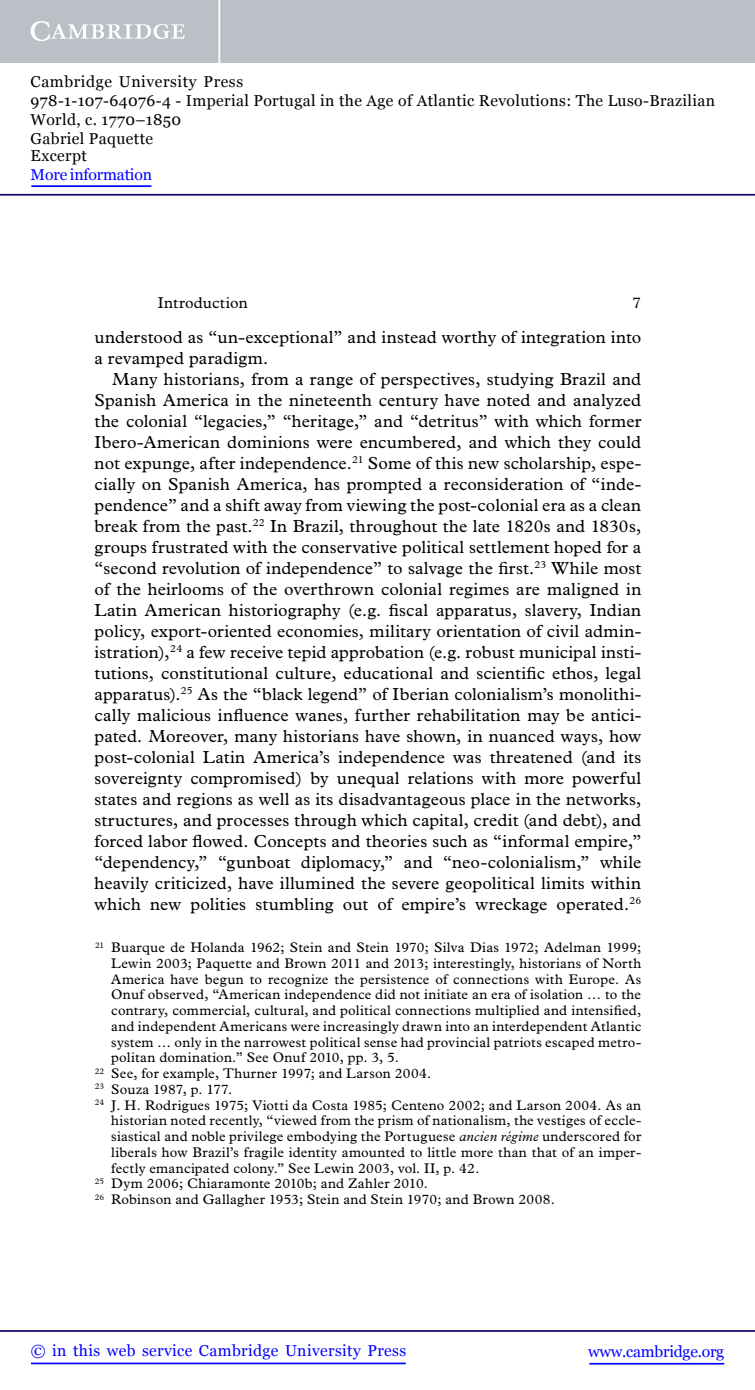
<style>
.page{position:relative;width:755px;height:1390px;background:#fff}
.page>*{position:absolute;margin:0;border:0;box-sizing:border-box;transform-origin:0 0}
.t1{font:17.5px/21px "Plantin Std";letter-spacing:.01em;color:#000}
.t2{font:15.75px/18.6px "Georgia";letter-spacing:.025em;color:#000}
.t3{font:15.75px "Georgia";letter-spacing:.025em;color:#00f}
.t4{font:15.75px "Georgia";letter-spacing:-.015em;color:#00f}
.t5{font:15.75px "Georgia";letter-spacing:-.01em;color:#00f}
.t6{font:15.75px "Plantin Std";letter-spacing:.015em;color:#000}
.t7{font:14px "Plantin Std";letter-spacing:.02em;color:#000}
.s1{font-style:italic}
</style>
<div class="page">
<hr style="left:589px;top:1363px;width:134px;height:1px;background:#00f">
<hr style="left:0;top:1330px;width:754px;height:2px;background:#150666">
<hr style="left:31px;top:1362px;width:374px;height:2px;background:#00f">
<div style="left:0;top:0;width:754px;height:63px;background:#bac0c6"></div>
<svg style="left:31px;top:21px;width:154px;height:20px"></svg>
<hr style="left:218px;top:0;width:2px;height:63px;background:#fff">
<hr style="left:0;top:194px;width:754px;height:2px;background:#150666">
<hr style="left:31px;top:185px;width:120px;height:2px;background:#00f">
<p class="t2" style="left:31px;top:73px;width:685px">Cambridge University Press<br>978-1-107-64076-4 - Imperial Portugal in the Age of Atlantic Revolutions: The Luso-Brazilian World, c. 1770–1850<br>Gabriel Paquette<br>Excerpt</p>
<p class="t5" style="left:31px;top:165px;width:123px">More information</p>
<p class="t6" style="left:158px;top:297px;width:91px">Introduction</p>
<p class="t6" style="left:632px;top:297px;width:10px">7</p>
<p class="t1" style="left:95px;top:328px;width:547px">understood as “un-exceptional” and instead worthy of integration into a revamped paradigm.</p>
<p class="t1" style="left:95px;top:370px;width:548px;text-align:justify;text-indent:18px">Many historians, from a range of perspectives, studying Brazil and Spanish America in the nineteenth century have noted and analyzed the colonial “legacies,” “heritage,” and “detritus” with which former Ibero-American dominions were encumbered, and which they could not expunge, after independence. <sup>21</sup> Some of this new scholarship, espe&shy;cially on Spanish America, has prompted a reconsideration of “inde&shy;pendence” and a shift away from viewing the post-colonial era as a clean break from the past. <sup>22</sup> In Brazil, throughout the late 1820s and 1830s, groups frustrated with the conservative political settlement hoped for a “second revolution of independence” to salvage the first. <sup>23</sup> While most of the heirlooms of the overthrown colonial regimes are maligned in Latin American historiography (e.g. fiscal apparatus, slavery, Indian policy, export-oriented economies, military orientation of civil admin&shy;istration), <sup>24</sup> a few receive tepid approbation (e.g. robust municipal insti&shy;tutions, constitutional culture, educational and scientific ethos, legal apparatus). <sup>25</sup> As the “black legend” of Iberian colonialism’s monolithi&shy;cally malicious influence wanes, further rehabilitation may be antici&shy;pated. Moreover, many historians have shown, in nuanced ways, how post-colonial Latin America’s independence was threatened (and its sovereignty compromised) by unequal relations with more powerful states and regions as well as its disadvantageous place in the networks, structures, and processes through which capital, credit (and debt), and forced labor flowed. Concepts and theories such as “informal empire,” “dependency,” “gunboat diplomacy,” and “neo-colonialism,” while heavily criticized, have illumined the severe geopolitical limits within which new polities stumbling out of empire’s wreckage operated. <sup>26</sup></p>
<p class="t7" style="left:95px;top:942px;width:547px"><sup>21</sup> Buarque de Holanda 1962 ; Stein and Stein 1970 ; Silva Dias 1972 ; Adelman 1999 ;</p>
<p class="t7" style="left:111px;top:958px;width:531px">Lewin 2003 ; Paquette and Brown 2011 and 2013 ; interestingly, historians of North</p>
<p class="t7" style="left:111px;top:974px;width:531px">America have begun to recognize the persistence of connections with Europe. As</p>
<p class="t7" style="left:111px;top:990px;width:531px">Onuf observed, “American independence did not initiate an era of isolation … to the</p>
<p class="t7" style="left:111px;top:1005px;width:531px">contrary, commercial, cultural, and political connections multiplied and intensified,</p>
<p class="t7" style="left:111px;top:1021px;width:531px">and independent Americans were increasingly drawn into an interdependent Atlantic</p>
<p class="t7" style="left:111px;top:1037px;width:531px">system … only in the narrowest political sense had provincial patriots escaped metro-</p>
<p class="t7" style="left:111px;top:1053px;width:289px">politan domination.” See Onuf 2010 , pp. 3, 5.</p>
<p class="t7" style="left:95px;top:1068px;width:337px"><sup>22</sup> See, for example, Thurner 1997 ; and Larson 2004 .</p>
<p class="t7" style="left:95px;top:1084px;width:139px"><sup>23</sup> Souza 1987 , p. 177.</p>
<p class="t7" style="left:95px;top:1100px;width:547px"><sup>24</sup> J. H. Rodrigues 1975 ; Viotti da Costa 1985 ; Centeno 2002 ; and Larson 2004. As an</p>
<p class="t7" style="left:111px;top:1116px;width:531px">historian noted recently, “viewed from the prism of nationalism, the vestiges of eccle-</p>
<p class="t7" style="left:111px;top:1131px;width:531px">siastical and noble privilege embodying the Portuguese <span class="s1">ancien r é gime</span> underscored for</p>
<p class="t7" style="left:111px;top:1147px;width:531px">liberals how Brazil’s fragile identity amounted to little more than that of an imper-</p>
<p class="t7" style="left:111px;top:1163px;width:369px">fectly emancipated colony.” See Lewin 2003 , vol. II, p. 42.</p>
<p class="t7" style="left:95px;top:1179px;width:334px"><sup>25</sup> Dym 2006 ; Chiaramonte 2010b ; and Zahler 2010 .</p>
<p class="t7" style="left:95px;top:1194px;width:461px"><sup>26</sup> Robinson and Gallagher 1953 ; Stein and Stein 1970 ; and Brown 2008 .</p>
<p class="t3" style="left:31px;top:1341px;width:376px">© in this web service Cambridge University Press</p>
<p class="t4" style="left:587px;top:1341px;width:137px">www.cambridge.org</p>
</div>
